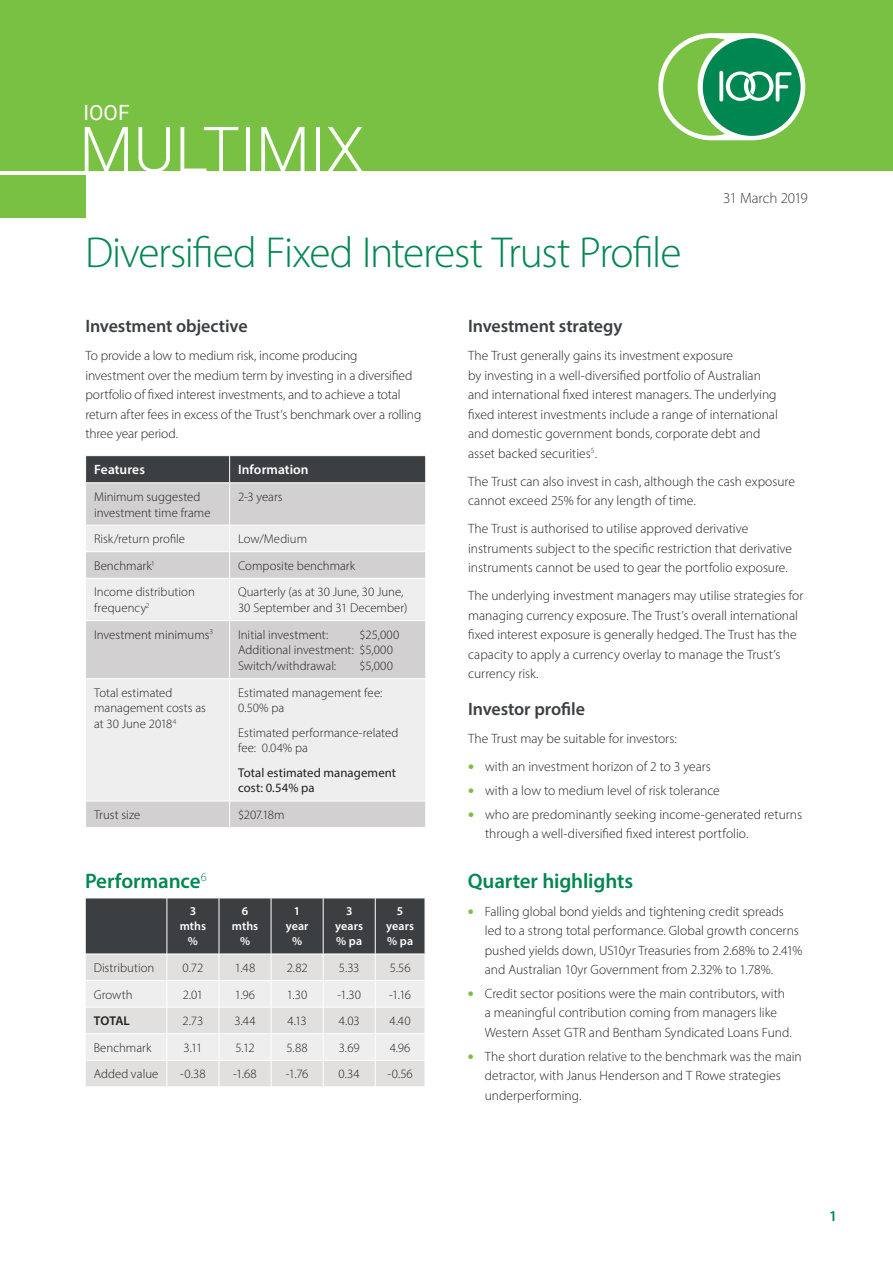
<style>
.page{position:relative;width:893px;height:1263px;background:#fff}
.page>*{position:absolute;margin:0;border:0;box-sizing:border-box;transform-origin:0 0}
.t1{font:300 63px "Roboto";letter-spacing:-.005em;color:#fff}
.t2{font:300 43.5px "Myriad Pro";letter-spacing:-.03em;color:#008751}
.t3{font:600 21px "Myriad Pro";letter-spacing:-.005em;color:#008751}
.t4{font:21px "Roboto";color:#fff}
.t5{font:600 18px "Myriad Pro";letter-spacing:-.005em;color:#3c3f42}
.t6{font:300 15px "Myriad Pro";letter-spacing:-.015em;color:#393c43}
.t7{font:600 15px "Myriad Pro";color:#008751}
.t8{font:300 13.5px/19.5px "Myriad Pro";color:#231f20}
.t9{font:600 13.5px "Myriad Pro";letter-spacing:.005em;color:#fff}
.t10{font:300 12.75px/15.8px "Myriad Pro";color:#231f20}
.t11{font:12.75px/15.8px "Myriad Pro";letter-spacing:.005em;color:#231f20}
.t12{font:600 12.75px "Myriad Pro";letter-spacing:-.005em;color:#231f20}
.t13{font:600 12px/15px "Myriad Pro";letter-spacing:.01em;color:#fff;text-align:center}
.s1{font-weight:900;font-size:16.5px;color:#79c142}
</style>
<div class="page">
<div style="left:0;top:175px;width:86px;height:42px;background:#79c142"></div>
<div style="left:0;top:0;width:893px;height:170px;background:#79c142"></div>
<div style="left:658px;top:33px;width:147px;height:107px;background:#fff;border-radius:54px"></div>
<div style="left:703px;top:38px;width:98px;height:98px;background:#008751;border-radius:50%"></div>
<svg style="left:663px;top:38px;width:129px;height:98px"></svg>
<svg style="left:85px;top:898px;width:340px;height:188px;background:#b7b7b8"></svg>
<div style="left:86px;top:483px;width:339px;height:344px;background:#d2d0d0"></div>
<svg style="left:86px;top:526px;width:339px;height:275px;background:#e5e4e5"></svg>
<hr style="left:229px;top:483px;width:1px;height:42px;background:#fff">
<svg style="left:229px;top:526px;width:1px;height:52px"></svg>
<hr style="left:229px;top:578px;width:1px;height:42px;background:#fff">
<hr style="left:229px;top:621px;width:1px;height:57px;background:#fff">
<hr style="left:229px;top:679px;width:1px;height:122px;background:#fff">
<svg style="left:229px;top:802px;width:1px;height:25px"></svg>
<div style="left:86px;top:456px;width:340px;height:26px;background:#3c3f42"></div>
<hr style="left:85px;top:525px;width:145px;height:1px;background:#fff">
<hr style="left:230px;top:525px;width:196px;height:1px;background:#fff">
<hr style="left:85px;top:551px;width:145px;height:1px;background:#fff">
<hr style="left:230px;top:551px;width:196px;height:1px;background:#fff">
<hr style="left:85px;top:578px;width:145px;height:1px;background:#fff">
<hr style="left:230px;top:578px;width:196px;height:1px;background:#fff">
<hr style="left:85px;top:620px;width:145px;height:1px;background:#fff">
<hr style="left:230px;top:620px;width:196px;height:1px;background:#fff">
<hr style="left:85px;top:678px;width:145px;height:1px;background:#fff">
<hr style="left:230px;top:678px;width:196px;height:1px;background:#fff">
<hr style="left:85px;top:801px;width:145px;height:1px;background:#fff">
<hr style="left:230px;top:801px;width:196px;height:1px;background:#fff">
<h3 class="t4" style="left:83px;top:98px;width:48px">IOOF</h3>
<h1 class="t1" style="left:79px;top:105px;width:287px">MULTIMIX</h1>
<h2 class="t2" style="left:85px;top:226px;width:598px">Diversified Fixed Interest Trust Profile</h2>
<p class="t6" style="left:723px;top:189px;width:86px">31 March 2019</p>
<h3 class="t5" style="left:85px;top:315px;width:164px">Investment objective</h3>
<p class="t8" style="left:85px;top:346px;width:337px">To provide a low to medium risk, income producing<br>investment over the medium term by investing in a diversified portfolio of fixed interest investments, and to achieve a total return after fees in excess of the Trust’s benchmark over a rolling three year period.</p>
<p class="t9" style="left:94px;top:461px;width:52px">Features</p>
<p class="t9" style="left:238px;top:461px;width:72px">Information</p>
<p class="t10" style="left:94px;top:489px;width:118px">Minimum suggested investment time frame</p>
<p class="t10" style="left:238px;top:489px;width:46px">2-3 years</p>
<p class="t10" style="left:94px;top:531px;width:93px">Risk/return profile</p>
<p class="t10" style="left:238px;top:531px;width:71px">Low/Medium</p>
<p class="t10" style="left:94px;top:557px;width:62px">Benchmark<sup>1</sup></p>
<p class="t10" style="left:238px;top:557px;width:119px">Composite benchmark</p>
<p class="t10" style="left:94px;top:584px;width:102px">Income distribution frequency<sup>2</sup></p>
<p class="t10" style="left:238px;top:584px;width:171px">Quarterly (as at 30 June, 30 June,<br>30 September and 31 December)</p>
<p class="t10" style="left:94px;top:626px;width:121px">Investment minimums<sup>3</sup></p>
<p class="t10" style="left:238px;top:626px;width:92px">Initial investment:</p>
<p class="t10" style="left:238px;top:626px;width:163px;text-indent:121px">$25,000<br>Additional investment: $5,000<br>Switch/withdrawal:</p>
<p class="t10" style="left:360px;top:658px;width:35px">$5,000</p>
<p class="t10" style="left:94px;top:684px;width:113px">Total estimated management costs as at 30 June 2018<sup>4</sup></p>
<p class="t10" style="left:238px;top:684px;width:146px">Estimated management fee:<br>0.50% pa</p>
<p class="t10" style="left:238px;top:724px;width:162px">Estimated performance-related fee: 0.04% pa</p>
<p class="t11" style="left:238px;top:764px;width:159px">Total estimated management cost: 0.54% pa</p>
<p class="t10" style="left:94px;top:807px;width:48px">Trust size</p>
<p class="t10" style="left:238px;top:807px;width:48px">$207.18m</p>
<h3 class="t3" style="left:85px;top:867px;width:123px">Performance<sup>6</sup></h3>
<p class="t13" style="left:180px;top:904px;width:28px">3 mths %</p>
<p class="t13" style="left:232px;top:904px;width:28px">6 mths %</p>
<p class="t13" style="left:286px;top:904px;width:24px">1 year %</p>
<p class="t13" style="left:335px;top:904px;width:29px">3 years % pa</p>
<p class="t13" style="left:386px;top:904px;width:29px">5 years % pa</p>
<p class="t10" style="left:94px;top:960px;width:62px">Distribution</p>
<p class="t10" style="left:183px;top:960px;width:22px">0.72</p>
<p class="t10" style="left:235px;top:960px;width:22px">1.48</p>
<p class="t10" style="left:287px;top:960px;width:22px">2.82</p>
<p class="t10" style="left:339px;top:960px;width:22px">5.33</p>
<p class="t10" style="left:390px;top:960px;width:22px">5.56</p>
<p class="t10" style="left:94px;top:986px;width:40px">Growth</p>
<p class="t10" style="left:183px;top:986px;width:22px">2.01</p>
<p class="t10" style="left:235px;top:986px;width:22px">1.96</p>
<p class="t10" style="left:287px;top:986px;width:22px">1.30</p>
<p class="t10" style="left:337px;top:986px;width:25px">-1.30</p>
<p class="t10" style="left:389px;top:986px;width:23px">-1.16</p>
<p class="t12" style="left:94px;top:1013px;width:38px">TOTAL</p>
<p class="t10" style="left:183px;top:1013px;width:22px">2.73</p>
<p class="t10" style="left:234px;top:1013px;width:23px">3.44</p>
<p class="t10" style="left:287px;top:1013px;width:21px">4.13</p>
<p class="t10" style="left:339px;top:1013px;width:22px">4.03</p>
<p class="t10" style="left:390px;top:1013px;width:23px">4.40</p>
<p class="t10" style="left:94px;top:1039px;width:59px">Benchmark</p>
<p class="t10" style="left:184px;top:1039px;width:20px">3.11</p>
<p class="t10" style="left:235px;top:1039px;width:21px">5.12</p>
<p class="t10" style="left:287px;top:1039px;width:23px">5.88</p>
<p class="t10" style="left:339px;top:1039px;width:22px">3.69</p>
<p class="t10" style="left:390px;top:1039px;width:22px">4.96</p>
<p class="t10" style="left:94px;top:1066px;width:66px">Added value</p>
<p class="t10" style="left:180px;top:1066px;width:27px">-0.38</p>
<p class="t10" style="left:233px;top:1066px;width:25px">-1.68</p>
<p class="t10" style="left:286px;top:1066px;width:24px">-1.76</p>
<p class="t10" style="left:339px;top:1066px;width:23px">0.34</p>
<p class="t10" style="left:388px;top:1066px;width:27px">-0.56</p>
<h3 class="t5" style="left:468px;top:315px;width:156px">Investment strategy</h3>
<p class="t8" style="left:468px;top:346px;width:311px">The Trust generally gains its investment exposure<br>by investing in a well-diversified portfolio of Australian and international fixed interest managers. The underlying fixed interest investments include a range of international and domestic government bonds, corporate debt and asset backed securities<sup>5</sup>.</p>
<p class="t8" style="left:468px;top:472px;width:328px">The Trust can also invest in cash, although the cash exposure cannot exceed 25% for any length of time.</p>
<p class="t8" style="left:468px;top:519px;width:326px">The Trust is authorised to utilise approved derivative instruments subject to the specific restriction that derivative instruments cannot be used to gear the portfolio exposure.</p>
<p class="t8" style="left:468px;top:586px;width:337px">The underlying investment managers may utilise strategies for managing currency exposure. The Trust’s overall international fixed interest exposure is generally hedged. The Trust has the capacity to apply a currency overlay to manage the Trust’s currency risk.</p>
<h3 class="t5" style="left:468px;top:698px;width:118px">Investor profile</h3>
<p class="t8" style="left:468px;top:729px;width:210px">The Trust may be suitable for investors:</p>
<p class="t8" style="left:468px;top:757px;width:244px"><span class="s1">•</span> with an investment horizon of 2 to 3 years</p>
<p class="t8" style="left:468px;top:781px;width:253px"><span class="s1">•</span> with a low to medium level of risk tolerance</p>
<p class="t8" style="left:485px;top:804px;width:318px;text-indent:-17px"><span class="s1">•</span> who are predominantly seeking income-generated returns through a well-diversified fixed interest portfolio.</p>
<h3 class="t3" style="left:468px;top:867px;width:167px">Quarter highlights</h3>
<p class="t8" style="left:485px;top:901px;width:319px;text-indent:-17px"><span class="s1">•</span> Falling global bond yields and tightening credit spreads led to a strong total performance. Global growth concerns pushed yields down, US10yr Treasuries from 2.68% to 2.41% and Australian 10yr Government from 2.32% to 1.78%.</p>
<p class="t8" style="left:485px;top:983px;width:309px;text-indent:-17px"><span class="s1">•</span> Credit sector positions were the main contributors, with a meaningful contribution coming from managers like<br>Western Asset GTR and Bentham Syndicated Loans Fund.</p>
<p class="t8" style="left:485px;top:1046px;width:319px;text-indent:-17px"><span class="s1">•</span> The short duration relative to the benchmark was the main detractor, with Janus Henderson and T Rowe strategies underperforming.</p>
<p class="t7" style="left:829px;top:1206px;width:10px">1</p>
</div>
